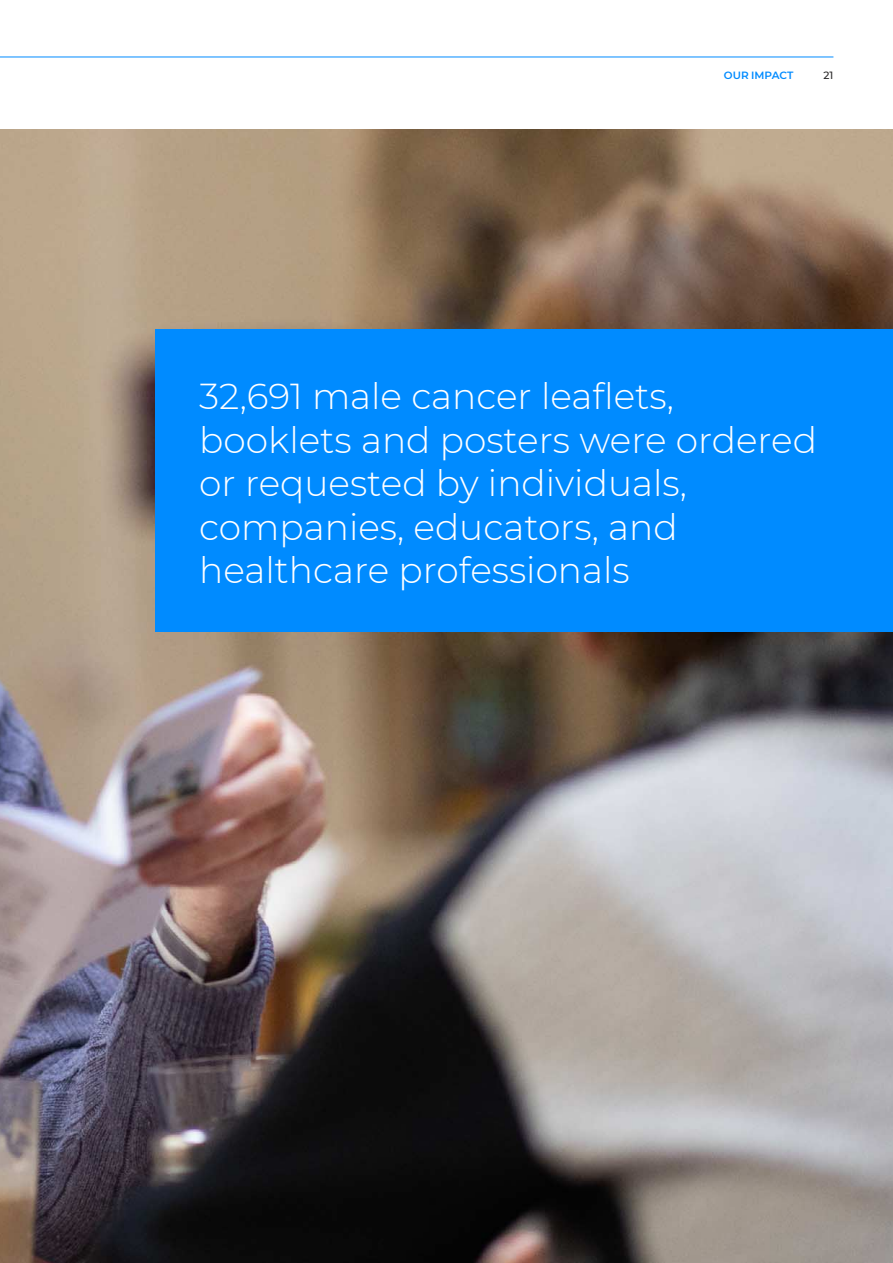
<style>
.page{position:relative;width:893px;height:1263px;background:#fff}
.page>*{position:absolute;margin:0;border:0;box-sizing:border-box;transform-origin:0 0}
.t1{font:300 36px/43.5px "Montserrat";color:#fff}
.t2{font:600 10.5px "Montserrat";color:#008bff}
.t3{font:500 10.5px "Montserrat";color:#272526}
</style>
<div class="page">
<img style="left:0;top:129px;width:893px;height:1134px">
<hr style="left:0;top:57px;width:833px;height:1px;background:#008bff">
<div style="left:155px;top:329px;width:738px;height:302px;background:#008bff"></div>
<p class="t2" style="left:724px;top:69px;width:71px">OUR IMPACT</p>
<p class="t3" style="left:823px;top:69px;width:11px">21</p>
<p class="t1" style="left:199px;top:374px;width:619px">32,691 male cancer leaflets, booklets and posters were ordered or requested by individuals, companies, educators, and healthcare professionals</p>
</div>
